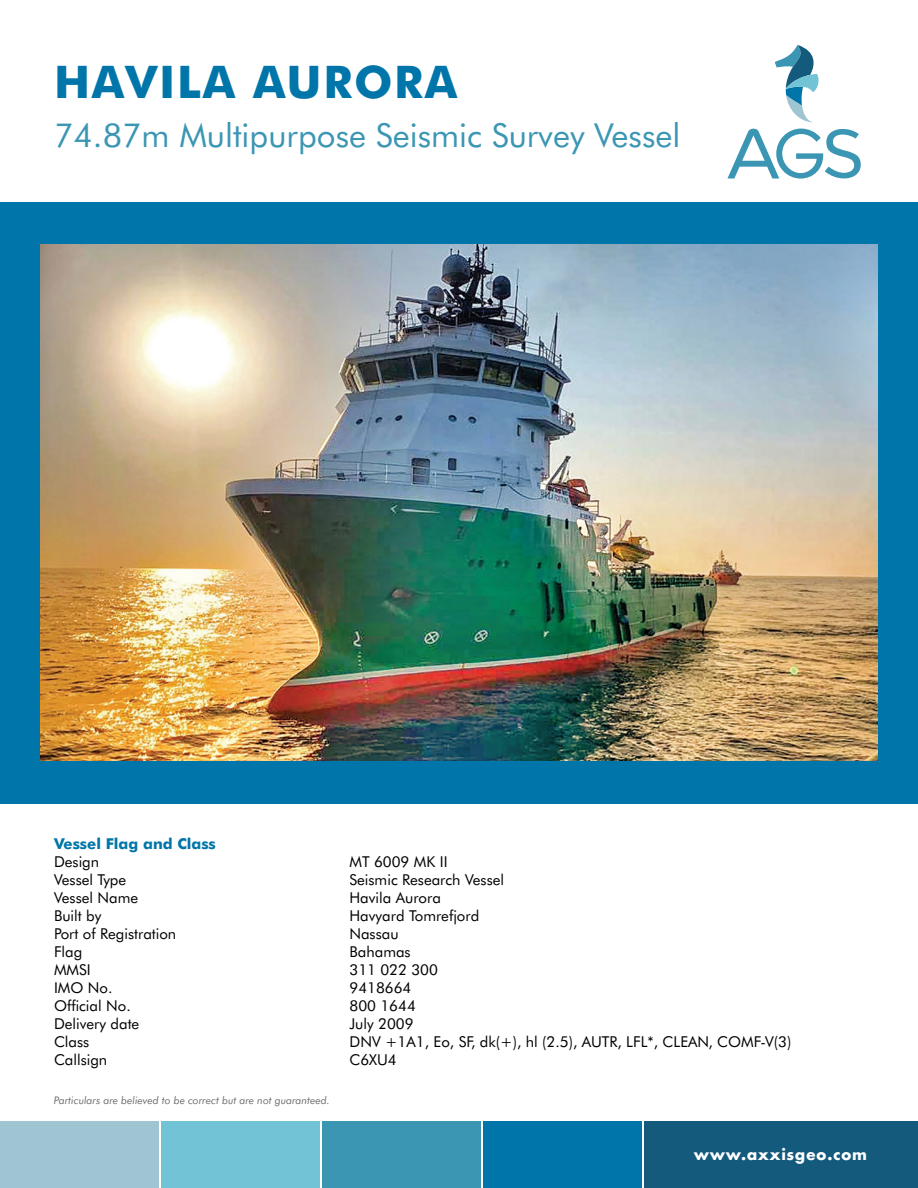
<style>
.page{position:relative;width:918px;height:1188px;background:#fff}
.page>*{position:absolute;margin:0;border:0;box-sizing:border-box;transform-origin:0 0}
.t1{font:700 45px "Futura BT";letter-spacing:.04em;color:#0075a9}
.t2{font:33px "Futura BT";color:#3b96b4}
.t3{font:15px "Futura BT";color:#000}
.t4{font:700 15px "Futura BT";color:#0075a9}
.t5{font:700 15px "Futura";letter-spacing:.04em;color:#fff}
.t6{font:italic 10.5px "Futura BT";color:#6d6e71}
</style>
<div class="page">
<div style="left:0;top:202px;width:918px;height:602px;background:#0075a9"></div>
<svg style="left:775px;top:45px;width:44px;height:78px"></svg>
<svg style="left:727px;top:129px;width:134px;height:50px"></svg>
<img style="left:40px;top:245px;width:838px;height:515px">
<div style="left:161px;top:1121px;width:159px;height:67px;background:#71c3d5"></div>
<div style="left:0;top:1121px;width:159px;height:67px;background:#9fc5d3"></div>
<div style="left:484px;top:1121px;width:158px;height:67px;background:#0075a9"></div>
<div style="left:322px;top:1121px;width:159px;height:67px;background:#3b96b4"></div>
<div style="left:645px;top:1121px;width:273px;height:67px;background:#135a7d"></div>
<h1 class="t1" style="left:54px;top:54px;width:405px">HAVILA AURORA</h1>
<h2 class="t2" style="left:54px;top:115px;width:628px">74.87m Multipurpose Seismic Survey Vessel</h2>
<p class="t4" style="left:54px;top:835px;width:163px">Vessel Flag and Class</p>
<p class="t3" style="left:54px;top:853px;width:47px">Design</p>
<p class="t3" style="left:350px;top:853px;width:100px">MT 6009 MK II</p>
<p class="t3" style="left:54px;top:871px;width:74px">Vessel Type</p>
<p class="t3" style="left:350px;top:871px;width:156px">Seismic Research Vessel</p>
<p class="t3" style="left:54px;top:889px;width:86px">Vessel Name</p>
<p class="t3" style="left:350px;top:889px;width:93px">Havila Aurora</p>
<p class="t3" style="left:54px;top:907px;width:49px">Built by</p>
<p class="t3" style="left:350px;top:907px;width:131px">Havyard Tomrefjord</p>
<p class="t3" style="left:54px;top:925px;width:124px">Port of Registration</p>
<p class="t3" style="left:350px;top:925px;width:51px">Nassau</p>
<p class="t3" style="left:54px;top:943px;width:30px">Flag</p>
<p class="t3" style="left:350px;top:943px;width:63px">Bahamas</p>
<p class="t3" style="left:54px;top:961px;width:38px">MMSI</p>
<p class="t3" style="left:350px;top:961px;width:90px">311 022 300</p>
<p class="t3" style="left:54px;top:979px;width:60px">IMO No.</p>
<p class="t3" style="left:350px;top:979px;width:63px">9418664</p>
<p class="t3" style="left:54px;top:997px;width:78px">Official No.</p>
<p class="t3" style="left:350px;top:997px;width:68px">800 1644</p>
<p class="t3" style="left:54px;top:1015px;width:87px">Delivery date</p>
<p class="t3" style="left:350px;top:1015px;width:66px">July 2009</p>
<p class="t3" style="left:54px;top:1033px;width:37px">Class</p>
<p class="t3" style="left:350px;top:1033px;width:443px">DNV +1A1, Eo, SF, dk(+), hl (2.5), AUTR, LFL*, CLEAN, COMF-V(3)</p>
<p class="t3" style="left:54px;top:1051px;width:55px">Callsign</p>
<p class="t3" style="left:350px;top:1051px;width:49px">C6XU4</p>
<p class="t6" style="left:54px;top:1094px;width:278px">Particulars are believed to be correct but are not guaranteed.</p>
<p class="t5" style="left:694px;top:1144px;width:175px">www.axxisgeo.com</p>
</div>
